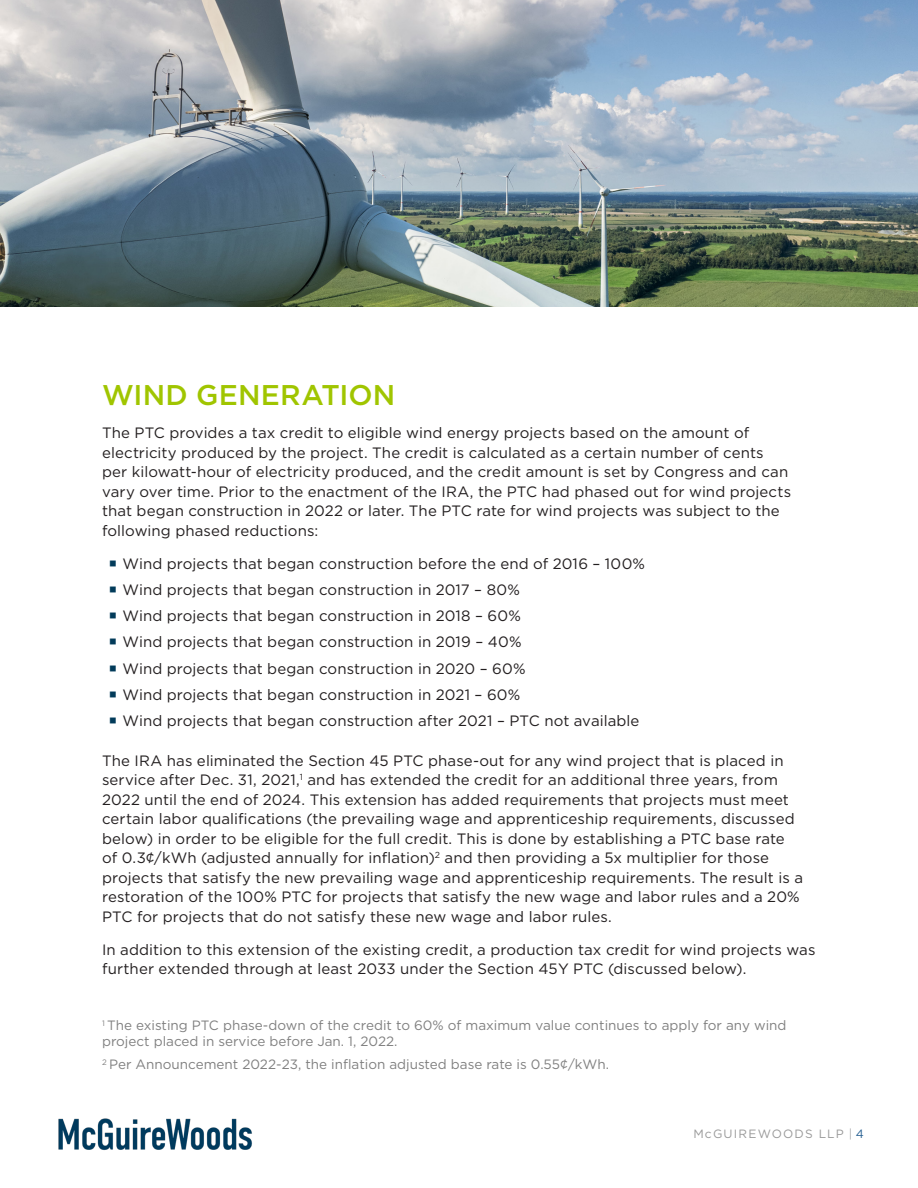
<style>
.page{position:relative;width:918px;height:1188px;background:#fff}
.page>*{position:absolute;margin:0;border:0;box-sizing:border-box;transform-origin:0 0}
.Body_Text{font:500 28.5px "Gotham";letter-spacing:.005em;color:#a0c500}
.Body_Text-2{font:15px/19.5px "Gotham";letter-spacing:.005em;color:#231f20}
.t1{font:13.5px/16.2px "Gotham";color:#808080}
.t2{font:12px "Gotham";letter-spacing:.1em;color:#999}
.s1{color:#a8a9ad}
.s2{color:#276092}
</style>
<div class="page">
<img style="left:0;top:0;width:918px;height:307px">
<img style="left:58px;top:1118px;width:194px;height:32px">
<p class="Body_Text" style="left:102px;top:376px;width:295px">WIND GENERATION</p>
<p class="Body_Text-2" style="left:102px;top:423px;width:691px">The PTC provides a tax credit to eligible wind energy projects based on the amount of electricity produced by the project. The credit is calculated as a certain number of cents per kilowatt-hour of electricity produced, and the credit amount is set by Congress and can vary over time. Prior to the enactment of the IRA, the PTC had phased out for wind projects that began construction in 2022 or later. The PTC rate for wind projects was subject to the following phased reductions:</p>
<p class="Body_Text-2" style="left:122px;top:553px;width:524px">Wind projects that began construction before the end of 2016 – 100%</p>
<p class="Body_Text-2" style="left:122px;top:579px;width:399px">Wind projects that began construction in 2017 – 80%</p>
<p class="Body_Text-2" style="left:122px;top:606px;width:400px">Wind projects that began construction in 2018 – 60%</p>
<p class="Body_Text-2" style="left:122px;top:632px;width:401px">Wind projects that began construction in 2019 – 40%</p>
<p class="Body_Text-2" style="left:122px;top:658px;width:405px">Wind projects that began construction in 2020 – 60%</p>
<p class="Body_Text-2" style="left:122px;top:684px;width:400px">Wind projects that began construction in 2021 – 60%</p>
<p class="Body_Text-2" style="left:122px;top:711px;width:519px">Wind projects that began construction after 2021 – PTC not available</p>
<p class="Body_Text-2" style="left:102px;top:750px;width:702px">The IRA has eliminated the Section 45 PTC phase-out for any wind project that is placed in service after Dec. 31, 2021,<sup>1</sup> and has extended the credit for an additional three years, from 2022 until the end of 2024. This extension has added requirements that projects must meet certain labor qualifications (the prevailing wage and apprenticeship requirements, discussed below) in order to be eligible for the full credit. This is done by establishing a PTC base rate of 0.3¢/kWh (adjusted annually for inflation)<sup>2</sup> and then providing a 5x multiplier for those projects that satisfy the new prevailing wage and apprenticeship requirements. The result is a restoration of the 100% PTC for projects that satisfy the new wage and labor rules and a 20% PTC for projects that do not satisfy these new wage and labor rules.</p>
<p class="Body_Text-2" style="left:102px;top:939px;width:715px">In addition to this extension of the existing credit, a production tax credit for wind projects was further extended through at least 2033 under the Section 45Y PTC (discussed below).</p>
<p class="t1" style="left:102px;top:1017px;width:686px"><sup>1</sup> The existing PTC phase-down of the credit to 60% of maximum value continues to apply for any wind project placed in service before Jan. 1, 2022.</p>
<p class="t1" style="left:102px;top:1056px;width:508px"><sup>2</sup> Per Announcement 2022-23, the inflation adjusted base rate is 0.55¢/kWh.</p>
<p class="t2" style="left:693px;top:1126px;width:172px">McGUIREWOODS LLP <span class="s1">|</span> <span class="s2">4</span></p>
</div>
